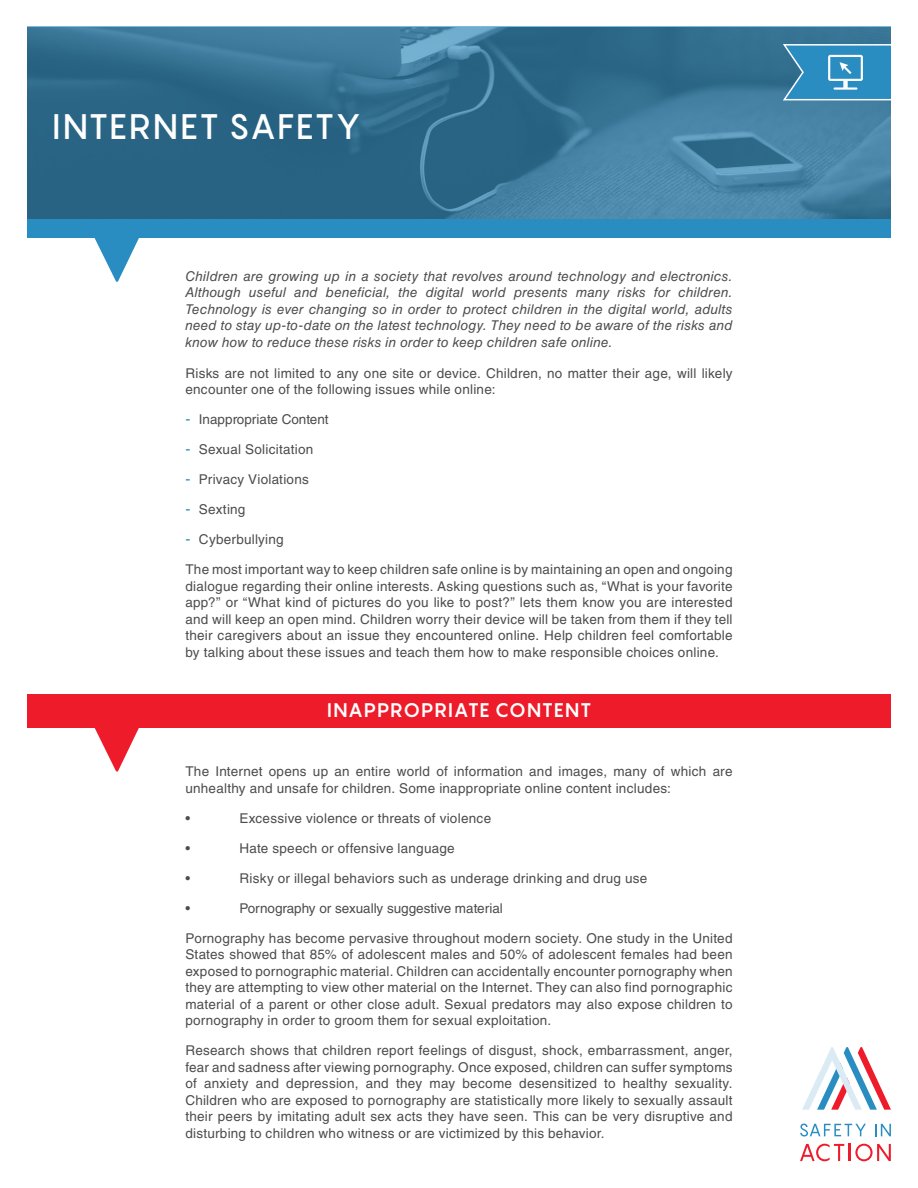
<style>
.page{position:relative;width:918px;height:1188px;background:#fff}
.page>*{position:absolute;margin:0;border:0;box-sizing:border-box;transform-origin:0 0}
.t1{font:500 34.95px "Pangram";letter-spacing:.02em;color:#fff}
.t2{font:700 19.5px "Pangram";letter-spacing:.025em;color:#fff}
.Paragraph_Style_1{font:13.5px/16.5px "Helvetica LT Std";letter-spacing:.02em;color:#4b4c4d;text-align:justify}
.Paragraph_Style_1-2{font:italic 13.5px/16.5px "Helvetica LT Std";letter-spacing:.015em;color:#4b4c4d;text-align:justify}
.Paragraph_Style_1-3{font:13.5px "Helvetica LT Std";color:#4b4c4d}
.s1{font-size:15px;color:#298dc2}
</style>
<div class="page">
<svg style="left:27px;top:27px;width:864px;height:192px;background:#357191"></svg>
<div style="left:27px;top:219px;width:864px;height:19px;background:#298dc2"></div>
<svg style="left:800px;top:1124px;width:66px;height:13px"></svg>
<svg style="left:875px;top:1124px;width:16px;height:12px"></svg>
<svg style="left:800px;top:1144px;width:91px;height:17px"></svg>
<svg style="left:802px;top:1047px;width:89px;height:63px"></svg>
<svg style="left:94px;top:238px;width:45px;height:44px"></svg>
<svg style="left:781px;top:43px;width:110px;height:58px;background:#4497c3"></svg>
<div style="left:27px;top:694px;width:864px;height:33px;background:#ee1b2a"></div>
<svg style="left:92px;top:727px;width:49px;height:45px"></svg>
<p class="t1" style="left:52px;top:104px;width:311px">INTERNET SAFETY</p>
<p class="Paragraph_Style_1-2" style="left:185px;top:268px;width:549px">Children are growing up in a society that revolves around technology and electronics.<br>Although useful and beneficial, the digital world presents many risks for children.<br>Technology is ever changing so in order to protect children in the digital world, adults need to stay up-to-date on the latest technology. They need to be aware of the risks and know how to reduce these risks in order to keep children safe online.</p>
<p class="Paragraph_Style_1" style="left:185px;top:365px;width:549px">Risks are not limited to any one site or device. Children, no matter their age, will likely encounter one of the following issues while online:</p>
<p class="Paragraph_Style_1-3" style="left:185px;top:412px;width:145px"><span class="s1">-</span> Inappropriate Content</p>
<p class="Paragraph_Style_1" style="left:185px;top:441px;width:129px"><span class="s1">-</span> Sexual Solicitation</p>
<p class="Paragraph_Style_1" style="left:185px;top:471px;width:125px"><span class="s1">-</span> Privacy Violations</p>
<p class="Paragraph_Style_1" style="left:185px;top:501px;width:62px"><span class="s1">-</span> Sexting</p>
<p class="Paragraph_Style_1" style="left:185px;top:531px;width:100px"><span class="s1">-</span> Cyberbullying</p>
<p class="Paragraph_Style_1" style="left:185px;top:561px;width:549px">The most important way to keep children safe online is by maintaining an open and ongoing dialogue regarding their online interests. Asking questions such as, “What is your favorite app?” or “What kind of pictures do you like to post?” lets them know you are interested and will keep an open mind. Children worry their device will be taken from them if they tell their caregivers about an issue they encountered online. Help children feel comfortable by talking about these issues and teach them how to make responsible choices online.</p>
<p class="t2" style="left:327px;top:697px;width:266px">INAPPROPRIATE CONTENT</p>
<p class="Paragraph_Style_1" style="left:185px;top:763px;width:549px">The Internet opens up an entire world of information and images, many of which are unhealthy and unsafe for children. Some inappropriate online content includes:</p>
<p class="Paragraph_Style_1" style="left:185px;top:809px;width:6px">•</p>
<p class="Paragraph_Style_1" style="left:239px;top:809px;width:253px">Excessive violence or threats of violence</p>
<p class="Paragraph_Style_1" style="left:185px;top:839px;width:6px">•</p>
<p class="Paragraph_Style_1" style="left:239px;top:839px;width:217px">Hate speech or offensive language</p>
<p class="Paragraph_Style_1" style="left:185px;top:869px;width:6px">•</p>
<p class="Paragraph_Style_1" style="left:239px;top:869px;width:410px">Risky or illegal behaviors such as underage drinking and drug use</p>
<p class="Paragraph_Style_1" style="left:185px;top:899px;width:6px">•</p>
<p class="Paragraph_Style_1-3" style="left:239px;top:900px;width:265px">Pornography or sexually suggestive material</p>
<p class="Paragraph_Style_1" style="left:185px;top:929px;width:549px">Pornography has become pervasive throughout modern society. One study in the United States showed that 85% of adolescent males and 50% of adolescent females had been exposed to pornographic material. Children can accidentally encounter pornography when they are attempting to view other material on the Internet. They can also find pornographic material of a parent or other close adult. Sexual predators may also expose children to pornography in order to groom them for sexual exploitation.</p>
<p class="Paragraph_Style_1" style="left:185px;top:1042px;width:549px">Research shows that children report feelings of disgust, shock, embarrassment, anger, fear and sadness after viewing pornography. Once exposed, children can suffer symptoms of anxiety and depression, and they may become desensitized to healthy sexuality.<br>Children who are exposed to pornography are statistically more likely to sexually assault their peers by imitating adult sex acts they have seen. This can be very disruptive and disturbing to children who witness or are victimized by this behavior.</p>
</div>
